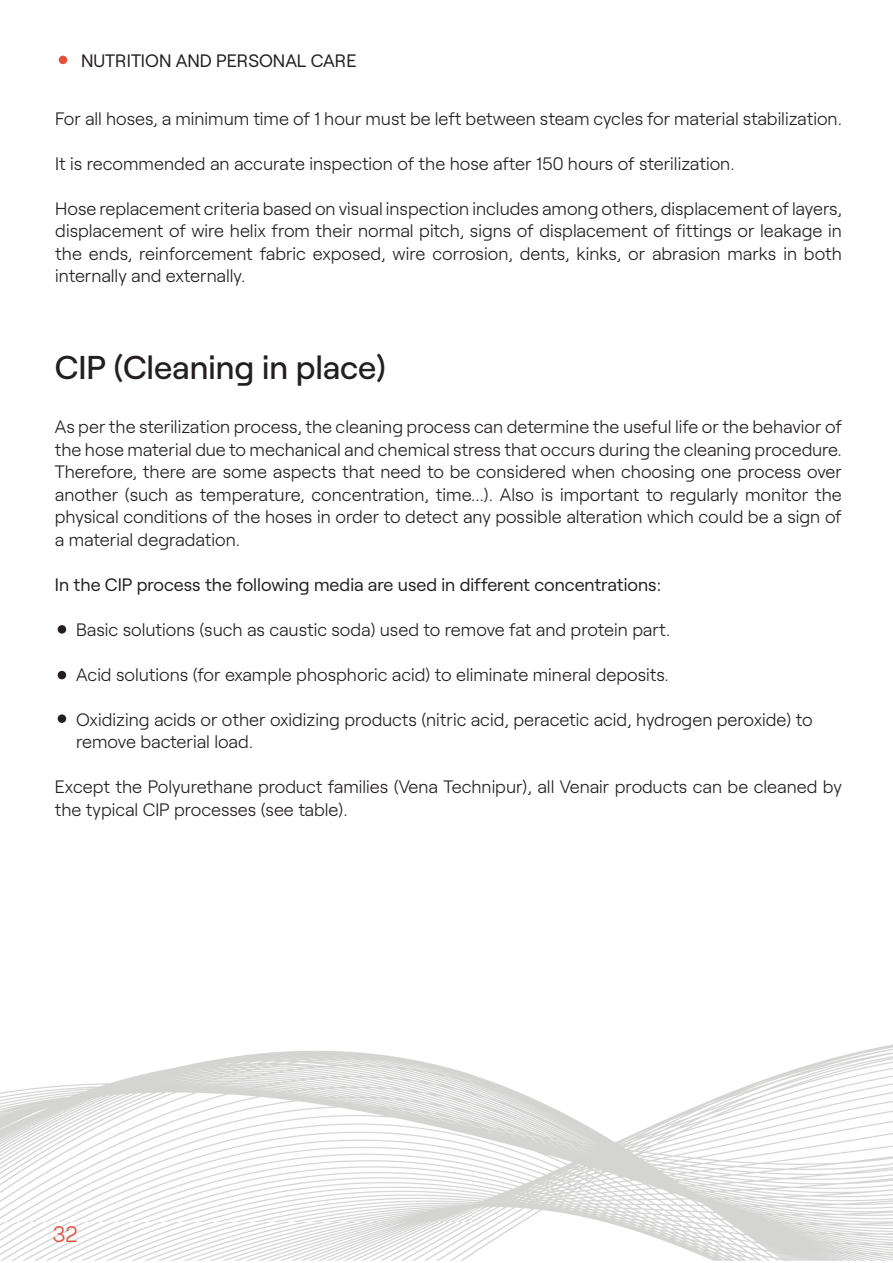
<style>
.page{position:relative;width:893px;height:1263px;background:#fff}
.page>*{position:absolute;margin:0;border:0;box-sizing:border-box;transform-origin:0 0}
.t1{font:500 33px "Roobert";color:#231f20}
.t2{font:300 22.5px "Roobert";color:#e3503c}
.t3{font:300 18px/22.5px "Roobert";color:#231f20;text-align:justify}
.t4{font:18px "Roobert";color:#231f20}
</style>
<div class="page">
<img style="left:0;top:1044px;width:893px;height:217px">
<div style="left:59px;top:56px;width:8px;height:8px;background:#e3503c;border-radius:50%"></div>
<div style="left:58px;top:625px;width:8px;height:9px;background:#231f20;border-radius:50%"></div>
<div style="left:58px;top:671px;width:8px;height:8px;background:#231f20;border-radius:50%"></div>
<div style="left:58px;top:714px;width:8px;height:9px;background:#231f20;border-radius:50%"></div>
<p class="t4" style="left:81px;top:47px;width:277px">NUTRITION AND PERSONAL CARE</p>
<p class="t3" style="left:55px;top:106px;width:788px">For all hoses, a minimum time of 1 hour must be left between steam cycles for material stabilization.</p>
<p class="t3" style="left:55px;top:151px;width:681px">It is recommended an accurate inspection of the hose after 150 hours of sterilization.</p>
<p class="t3" style="left:55px;top:196px;width:788px">Hose replacement criteria based on visual inspection includes among others, displacement of layers, displacement of wire helix from their normal pitch, signs of displacement of fittings or leakage in the ends, reinforcement fabric exposed, wire corrosion, dents, kinks, or abrasion marks in both internally and externally.</p>
<h1 class="t1" style="left:55px;top:343px;width:332px">CIP (Cleaning in place)</h1>
<p class="t3" style="left:55px;top:414px;width:789px">As per the sterilization process, the cleaning process can determine the useful life or the behavior of the hose material due to mechanical and chemical stress that occurs during the cleaning procedure.<br>Therefore, there are some aspects that need to be considered when choosing one process over another (such as temperature, concentration, time…). Also is important to regularly monitor the physical conditions of the hoses in order to detect any possible alteration which could be a sign of a material degradation.</p>
<p class="t4" style="left:55px;top:571px;width:608px">In the CIP process the following media are used in different concentrations:</p>
<p class="t3" style="left:76px;top:617px;width:595px">Basic solutions (such as caustic soda) used to remove fat and protein part.</p>
<p class="t3" style="left:76px;top:662px;width:594px">Acid solutions (for example phosphoric acid) to eliminate mineral deposits.</p>
<p class="t3" style="left:76px;top:707px;width:738px">Oxidizing acids or other oxidizing products (nitric acid, peracetic acid, hydrogen peroxide) to remove bacterial load.</p>
<p class="t3" style="left:55px;top:774px;width:788px">Except the Polyurethane product families (Vena Technipur), all Venair products can be cleaned by the typical CIP processes (see table).</p>
<p class="t2" style="left:52px;top:1217px;width:27px">32</p>
</div>
